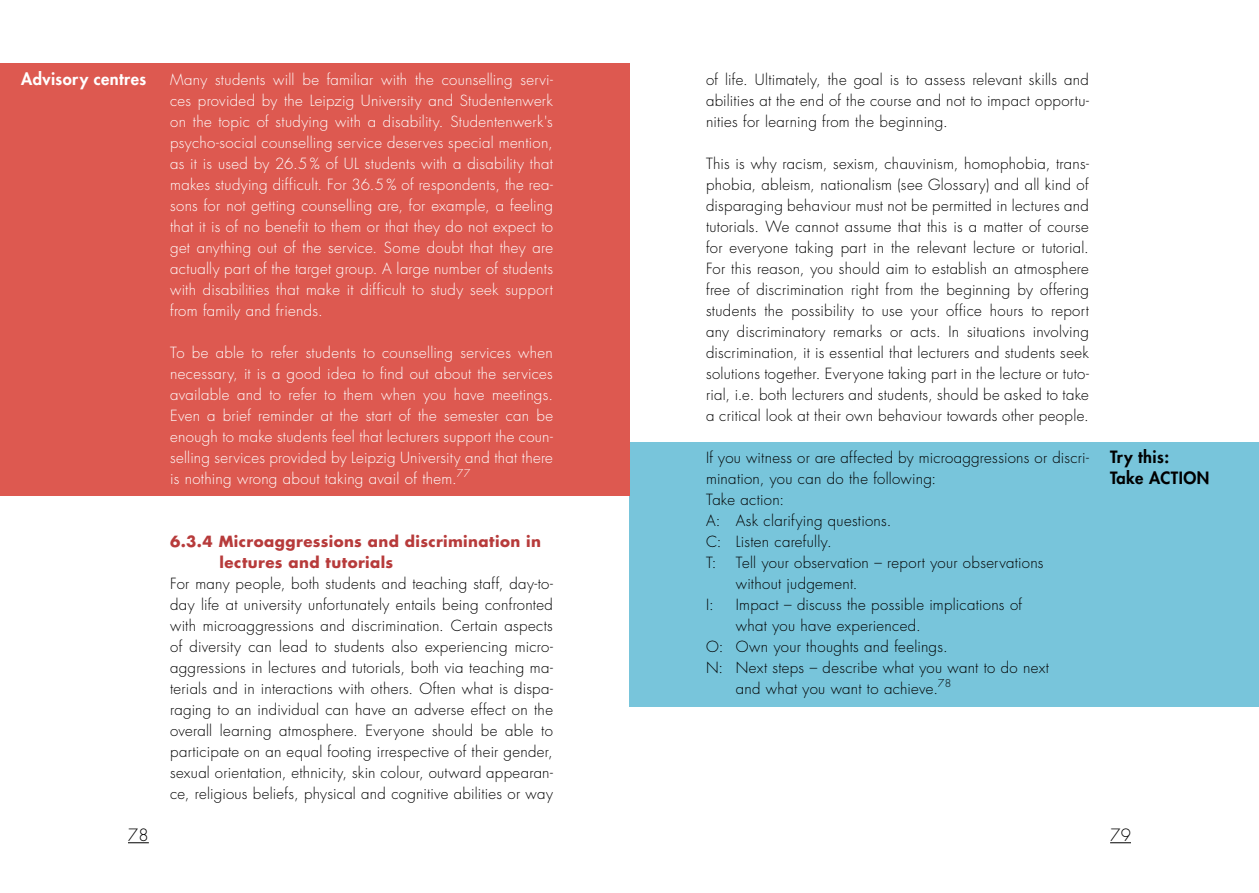
<style>
.page{position:relative;width:1259px;height:893px;background:#fff}
.page>*{position:absolute;margin:0;border:0;box-sizing:border-box;transform-origin:0 0}
.t1{font:800 16.5px/21px "Futura Std";letter-spacing:.025em;color:#000}
.t2{font:800 16.5px "Futura Std";letter-spacing:.025em;color:#fff}
.t3{font:300 16.5px "Futura Std";color:#000}
.t4{font:300 15px/21px "Futura Std";letter-spacing:.02em;color:#000;text-align:justify}
.t5{font:300 15px/21px "Futura Std";letter-spacing:.02em;color:#fff;text-align:justify}
.t6{font:700 15px/21px "Futura Std";letter-spacing:.025em;color:#b73b3b}
.t7{font:300 10.5px "Futura Std";color:#fff}
.t8{font:300 10.5px "Futura Std";color:#000}
</style>
<div class="page">
<svg style="left:1110px;top:842px;width:21px;height:1px"></svg>
<svg style="left:128px;top:842px;width:21px;height:1px"></svg>
<div style="left:629px;top:442px;width:630px;height:265px;background:#78c5db"></div>
<div style="left:0;top:63px;width:629px;height:433px;background:#dd5950"></div>
<p class="t2" style="left:21px;top:69px;width:126px">Advisory centres</p>
<p class="t5" style="left:170px;top:70px;width:384px">Many students will be familiar with the counselling servi&shy;ces provided by the Leipzig University and Studentenwerk on the topic of studying with a disability. Studentenwerk's psycho-social counselling service deserves special mention, as it is used by 26.5 % of UL students with a disability that makes studying difficult. For 36.5 % of respondents, the rea&shy;sons for not getting counselling are, for example, a feeling that it is of no benefit to them or that they do not expect to get anything out of the service. Some doubt that they are actually part of the target group. A large number of students with disabilities that make it difficult to study seek support from family and friends.</p>
<p class="t5" style="left:170px;top:343px;width:384px">To be able to refer students to counselling services when necessary, it is a good idea to find out about the services available and to refer to them when you have meetings.<br>Even a brief reminder at the start of the semester can be enough to make students feel that lecturers support the coun&shy;selling services provided by Leipzig University and that there is nothing wrong about taking avail of them.</p>
<p class="t7" style="left:457px;top:466px;width:15px">77</p>
<p class="t6" style="left:220px;top:531px;width:323px;text-indent:-50px">6.3.4 Microaggressions and discrimination in lectures and tutorials</p>
<p class="t4" style="left:170px;top:574px;width:384px">For many people, both students and teaching staff, day-to&shy;day life at university unfortunately entails being confronted with microaggressions and discrimination. Certain aspects of diversity can lead to students also experiencing micro&shy;aggressions in lectures and tutorials, both via teaching ma&shy;terials and in interactions with others. Often what is dispa&shy;raging to an individual can have an adverse effect on the overall learning atmosphere. Everyone should be able to participate on an equal footing irrespective of their gender, sexual orientation, ethnicity, skin colour, outward appearan&shy;ce, religious beliefs, physical and cognitive abilities or way</p>
<p class="t4" style="left:706px;top:70px;width:384px">of life. Ultimately, the goal is to assess relevant skills and abilities at the end of the course and not to impact opportu&shy;nities for learning from the beginning.</p>
<p class="t4" style="left:706px;top:154px;width:384px">This is why racism, sexism, chauvinism, homophobia, trans&shy;phobia, ableism, nationalism (see Glossary) and all kind of disparaging behaviour must not be permitted in lectures and tutorials. We cannot assume that this is a matter of course for everyone taking part in the relevant lecture or tutorial.<br>For this reason, you should aim to establish an atmosphere free of discrimination right from the beginning by offering students the possibility to use your office hours to report any discriminatory remarks or acts. In situations involving discrimination, it is essential that lecturers and students seek solutions together. Everyone taking part in the lecture or tuto&shy;rial, i.e. both lecturers and students, should be asked to take a critical look at their own behaviour towards other people.</p>
<p class="t4" style="left:706px;top:448px;width:384px;text-align:left">If you witness or are affected by microaggressions or discri&shy;mination, you can do the following:<br>Take action:<br>A: Ask clarifying questions.<br>C: Listen carefully.<br>T:</p>
<p class="t4" style="left:736px;top:553px;width:309px">Tell your observation – report your observations without judgement.</p>
<p class="t4" style="left:706px;top:595px;width:9px">I:</p>
<p class="t4" style="left:736px;top:595px;width:288px">Impact – discuss the possible implications of</p>
<p class="t4" style="left:736px;top:616px;width:186px">what you have experienced.</p>
<p class="t4" style="left:706px;top:637px;width:243px">O: Own your thoughts and feelings.</p>
<p class="t4" style="left:706px;top:658px;width:344px">N: Next steps – describe what you want to do next</p>
<p class="t4" style="left:736px;top:679px;width:204px">and what you want to achieve.</p>
<p class="t8" style="left:938px;top:676px;width:15px">78</p>
<p class="t1" style="left:1110px;top:446px;width:101px">Try this:<br>Take ACTION</p>
<p class="t3" style="left:128px;top:825px;width:22px">78</p>
<p class="t3" style="left:1110px;top:825px;width:22px">79</p>
</div>
